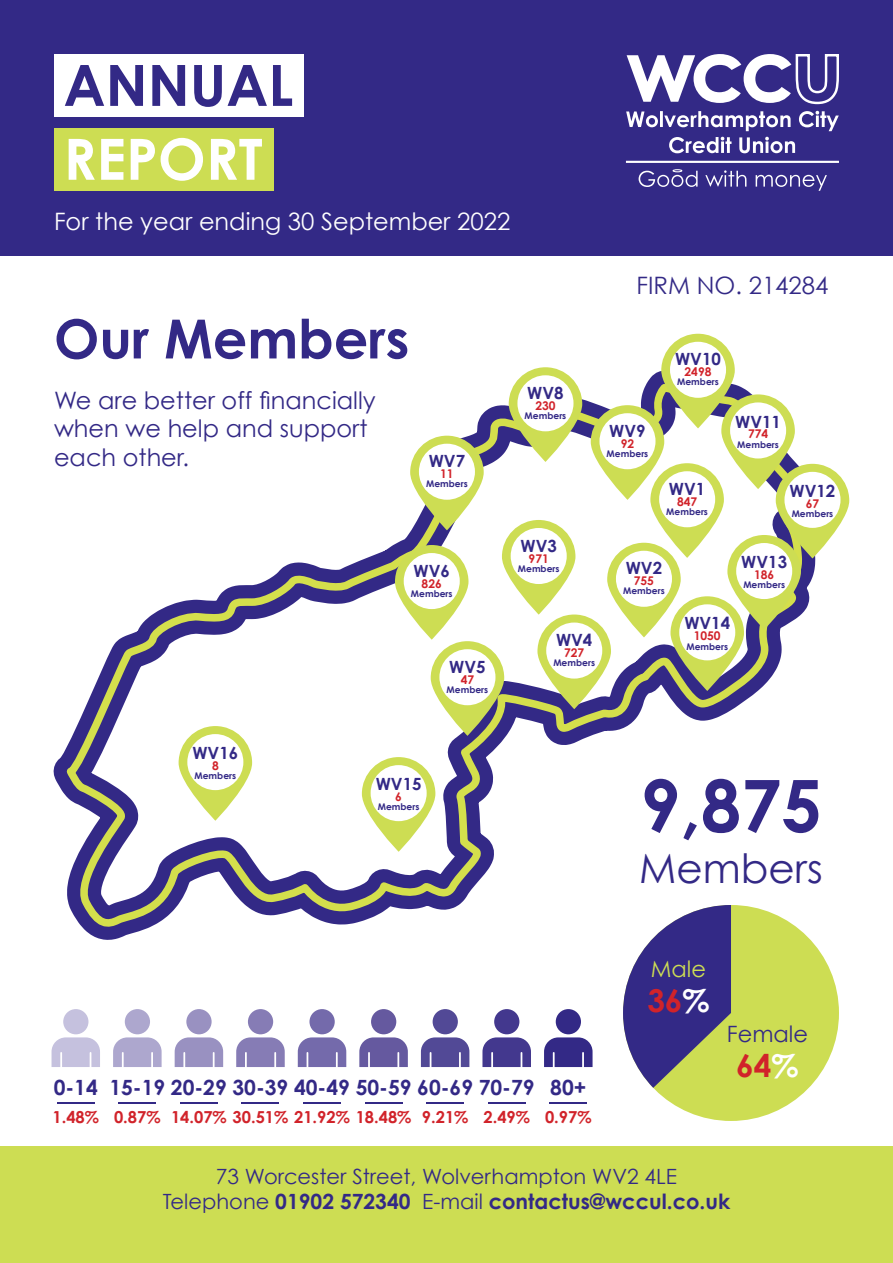
<style>
.page{position:relative;width:893px;height:1263px;background:#fff}
.page>*{position:absolute;margin:0;border:0;box-sizing:border-box;transform-origin:0 0}
.t1{font:700 72px "Century Gothic";color:#332986}
.t2{font:700 56.85px "Century Gothic";color:#332986}
.t3{font:700 56.85px "Century Gothic";color:#fff}
.t4{font:700 54px "Century Gothic";color:#332986}
.t5{font:40.5px "Century Gothic";color:#332986}
.t6{font:700 31.5px "Century Gothic";color:#d1232a}
.t7{font:24px/28.8px "Century Gothic";color:#332986}
.t8{font:24px "Century Gothic";color:#fff}
.t9{font:22.5px "Century Gothic";color:#332986}
.t10{font:22.5px "Century Gothic";color:#cddd53}
.t11{font:21px/25.2px "Century Gothic";color:#332986;text-align:center}
.t12{font:700 21px "Century Gothic";color:#332986}
.t13{font:700 16.8px "Century Gothic";color:#332986}
.t14{font:700 16.5px "Century Gothic";color:#d1232a}
.t15{font:700 12px "Century Gothic";color:#d1232a}
.t16{font:700 9.15px "Century Gothic";color:#332986}
.s1{color:#fff}
.s2{font-weight:700}
</style>
<div class="page">
<div style="left:0;top:1147px;width:893px;height:116px;background:#cddd53"></div>
<div style="left:0;top:0;width:893px;height:255px;background:#332986"></div>
<div style="left:54px;top:54px;width:249px;height:63px;background:#fff"></div>
<div style="left:54px;top:128px;width:219px;height:63px;background:#cddd53"></div>
<svg style="left:627px;top:54px;width:212px;height:51px"></svg>
<svg style="left:669px;top:137px;width:126px;height:16px"></svg>
<svg style="left:626px;top:111px;width:213px;height:20px"></svg>
<hr style="left:626px;top:161px;width:213px;height:2px;background:#fff">
<svg style="left:639px;top:169px;width:188px;height:22px"></svg>
<hr style="left:242px;top:1102px;width:37px;height:2px;background:#332986">
<hr style="left:303px;top:1102px;width:38px;height:2px;background:#332986">
<hr style="left:365px;top:1102px;width:37px;height:2px;background:#332986">
<hr style="left:426px;top:1102px;width:38px;height:2px;background:#332986">
<hr style="left:488px;top:1102px;width:38px;height:2px;background:#332986">
<hr style="left:549px;top:1102px;width:38px;height:2px;background:#332986">
<hr style="left:180px;top:1102px;width:38px;height:2px;background:#332986">
<hr style="left:119px;top:1102px;width:37px;height:2px;background:#332986">
<hr style="left:57px;top:1102px;width:38px;height:2px;background:#332986">
<div style="left:623px;top:905px;width:216px;height:216px;background:#cddd53;border-radius:50%"></div>
<svg style="left:623px;top:972px;width:108px;height:116px"></svg>
<svg style="left:52px;top:1037px;width:48px;height:30px"></svg>
<div style="left:63px;top:1009px;width:25px;height:25px;background:#c5c1de;border-radius:50%"></div>
<svg style="left:113px;top:1037px;width:49px;height:30px"></svg>
<div style="left:125px;top:1009px;width:25px;height:25px;background:#ada7ce;border-radius:50%"></div>
<svg style="left:175px;top:1037px;width:48px;height:30px"></svg>
<div style="left:186px;top:1009px;width:26px;height:25px;background:#9991c1;border-radius:50%"></div>
<svg style="left:236px;top:1037px;width:49px;height:30px"></svg>
<div style="left:248px;top:1009px;width:25px;height:25px;background:#867cb5;border-radius:50%"></div>
<svg style="left:298px;top:1037px;width:48px;height:30px"></svg>
<div style="left:309px;top:1009px;width:26px;height:25px;background:#746aab;border-radius:50%"></div>
<svg style="left:359px;top:1037px;width:49px;height:30px"></svg>
<div style="left:371px;top:1009px;width:25px;height:25px;background:#65599f;border-radius:50%"></div>
<svg style="left:421px;top:1037px;width:48px;height:30px"></svg>
<div style="left:433px;top:1009px;width:25px;height:25px;background:#524996;border-radius:50%"></div>
<svg style="left:482px;top:1037px;width:49px;height:30px"></svg>
<div style="left:494px;top:1009px;width:25px;height:25px;background:#43388e;border-radius:50%"></div>
<svg style="left:544px;top:1037px;width:49px;height:30px"></svg>
<div style="left:556px;top:1009px;width:25px;height:25px;background:#332986;border-radius:50%"></div>
<svg style="left:53px;top:363px;width:775px;height:609px"></svg>
<svg style="left:63px;top:388px;width:745px;height:548px"></svg>
<svg style="left:179px;top:726px;width:73px;height:95px;fill:#cddd53"></svg>
<div style="left:187px;top:734px;width:56px;height:56px;background:#fff;border-radius:50%"></div>
<svg style="left:362px;top:757px;width:73px;height:95px;fill:#cddd53"></svg>
<div style="left:371px;top:765px;width:56px;height:56px;background:#fff;border-radius:50%"></div>
<svg style="left:509px;top:367px;width:73px;height:95px;fill:#cddd53"></svg>
<div style="left:517px;top:375px;width:56px;height:56px;background:#fff;border-radius:50%"></div>
<svg style="left:410px;top:436px;width:74px;height:94px;fill:#cddd53"></svg>
<div style="left:419px;top:444px;width:56px;height:56px;background:#fff;border-radius:50%"></div>
<svg style="left:661px;top:334px;width:74px;height:94px;background:#bbc471"></svg>
<div style="left:670px;top:342px;width:56px;height:56px;background:#fff;border-radius:50%"></div>
<svg style="left:591px;top:405px;width:73px;height:95px;fill:#cddd53"></svg>
<div style="left:599px;top:413px;width:56px;height:56px;background:#fff;border-radius:50%"></div>
<svg style="left:721px;top:394px;width:74px;height:95px;fill:#cddd53"></svg>
<div style="left:730px;top:402px;width:56px;height:56px;background:#fff;border-radius:50%"></div>
<svg style="left:650px;top:463px;width:74px;height:95px;fill:#cddd53"></svg>
<div style="left:659px;top:471px;width:56px;height:56px;background:#fff;border-radius:50%"></div>
<svg style="left:395px;top:545px;width:73px;height:95px;fill:#cddd53"></svg>
<div style="left:404px;top:553px;width:56px;height:56px;background:#fff;border-radius:50%"></div>
<svg style="left:431px;top:641px;width:73px;height:95px;fill:#cddd53"></svg>
<div style="left:439px;top:649px;width:56px;height:56px;background:#fff;border-radius:50%"></div>
<svg style="left:502px;top:520px;width:73px;height:95px;fill:#cddd53"></svg>
<div style="left:511px;top:528px;width:56px;height:56px;background:#fff;border-radius:50%"></div>
<svg style="left:776px;top:464px;width:73px;height:94px;fill:#cddd53"></svg>
<div style="left:784px;top:472px;width:56px;height:56px;background:#fff;border-radius:50%"></div>
<svg style="left:607px;top:543px;width:74px;height:94px;fill:#cddd53"></svg>
<div style="left:616px;top:551px;width:56px;height:56px;background:#fff;border-radius:50%"></div>
<svg style="left:670px;top:596px;width:74px;height:95px;background:#a9b06e"></svg>
<div style="left:679px;top:604px;width:56px;height:56px;background:#fff;border-radius:50%"></div>
<svg style="left:727px;top:535px;width:74px;height:95px;background:#b8c270"></svg>
<div style="left:736px;top:543px;width:56px;height:56px;background:#fff;border-radius:50%"></div>
<svg style="left:537px;top:614px;width:74px;height:95px;fill:#cddd53"></svg>
<div style="left:546px;top:622px;width:56px;height:57px;background:#fff;border-radius:50%"></div>
<h2 class="t2" style="left:63px;top:49px;width:231px">ANNUAL</h2>
<h2 class="t3" style="left:63px;top:123px;width:201px">REPORT</h2>
<h3 class="t8" style="left:54px;top:207px;width:458px">For the year ending 30 September 2022</h3>
<h3 class="t4" style="left:54px;top:305px;width:357px">Our Members</h3>
<h3 class="t7" style="left:54px;top:385px;width:323px">We are better off financially when we help and support each other.</h3>
<h3 class="t13" style="left:429px;top:451px;width:38px">WV7</h3>
<h3 class="t15" style="left:440px;top:466px;width:15px">11</h3>
<p class="t16" style="left:426px;top:478px;width:43px">Members</p>
<h3 class="t13" style="left:414px;top:560px;width:38px">WV6</h3>
<h3 class="t15" style="left:422px;top:576px;width:22px">826</h3>
<p class="t16" style="left:411px;top:588px;width:43px">Members</p>
<h3 class="t13" style="left:449px;top:656px;width:38px">WV5</h3>
<h3 class="t15" style="left:461px;top:672px;width:15px">47</h3>
<p class="t16" style="left:447px;top:684px;width:43px">Members</p>
<h3 class="t7" style="left:636px;top:271px;width:194px">FIRM NO. 214284</h3>
<h3 class="t13" style="left:527px;top:382px;width:38px">WV8</h3>
<h3 class="t15" style="left:535px;top:398px;width:22px">230</h3>
<p class="t16" style="left:525px;top:410px;width:43px">Members</p>
<h3 class="t13" style="left:520px;top:535px;width:38px">WV3</h3>
<h3 class="t15" style="left:529px;top:551px;width:22px">971</h3>
<p class="t16" style="left:518px;top:563px;width:43px">Members</p>
<h3 class="t13" style="left:556px;top:629px;width:38px">WV4</h3>
<h3 class="t15" style="left:564px;top:645px;width:22px">727</h3>
<p class="t16" style="left:553px;top:657px;width:43px">Members</p>
<h3 class="t13" style="left:675px;top:349px;width:47px">WV10</h3>
<h3 class="t15" style="left:685px;top:364px;width:28px">2498</h3>
<p class="t16" style="left:677px;top:376px;width:43px">Members</p>
<h3 class="t13" style="left:735px;top:411px;width:47px">WV11</h3>
<h3 class="t13" style="left:609px;top:420px;width:38px">WV9</h3>
<h3 class="t15" style="left:748px;top:427px;width:22px">774</h3>
<p class="t16" style="left:737px;top:439px;width:43px">Members</p>
<h3 class="t15" style="left:621px;top:436px;width:15px">92</h3>
<p class="t16" style="left:607px;top:448px;width:43px">Members</p>
<h3 class="t13" style="left:669px;top:478px;width:38px">WV1</h3>
<h3 class="t15" style="left:677px;top:494px;width:22px">847</h3>
<p class="t16" style="left:666px;top:506px;width:43px">Members</p>
<h3 class="t13" style="left:790px;top:480px;width:47px">WV12</h3>
<h3 class="t15" style="left:806px;top:496px;width:15px">67</h3>
<p class="t16" style="left:792px;top:508px;width:43px">Members</p>
<h3 class="t13" style="left:626px;top:558px;width:38px">WV2</h3>
<h3 class="t15" style="left:634px;top:573px;width:22px">755</h3>
<p class="t16" style="left:623px;top:585px;width:43px">Members</p>
<h3 class="t13" style="left:684px;top:613px;width:47px">WV14</h3>
<h3 class="t15" style="left:694px;top:628px;width:28px">1050</h3>
<p class="t16" style="left:686px;top:640px;width:43px">Members</p>
<h3 class="t13" style="left:741px;top:551px;width:47px">WV13</h3>
<h3 class="t15" style="left:754px;top:567px;width:22px">186</h3>
<p class="t16" style="left:743px;top:579px;width:43px">Members</p>
<h3 class="t13" style="left:192px;top:742px;width:47px">WV16</h3>
<h3 class="t15" style="left:212px;top:758px;width:8px">8</h3>
<p class="t16" style="left:195px;top:770px;width:43px">Members</p>
<h3 class="t13" style="left:376px;top:773px;width:47px">WV15</h3>
<h3 class="t15" style="left:395px;top:789px;width:8px">6</h3>
<p class="t16" style="left:378px;top:801px;width:43px">Members</p>
<h1 class="t1" style="left:640px;top:760px;width:183px">9,875</h1>
<h3 class="t5" style="left:639px;top:844px;width:185px">Members</h3>
<h3 class="t12" style="left:54px;top:1074px;width:46px">0-14</h3>
<h3 class="t14" style="left:53px;top:1107px;width:48px">1.48%</h3>
<h3 class="t12" style="left:109px;top:1074px;width:427px">15-19 20-29 30-39 40-49 50-59 60-69 70-79</h3>
<h3 class="t14" style="left:171px;top:1107px;width:242px">14.07% 30.51% 21.92% 18.48%</h3>
<h3 class="t14" style="left:422px;top:1107px;width:48px">9.21%</h3>
<h3 class="t14" style="left:483px;top:1107px;width:48px">2.49%</h3>
<h3 class="t14" style="left:114px;top:1107px;width:48px">0.87%</h3>
<h3 class="t12" style="left:550px;top:1074px;width:38px">80+</h3>
<h3 class="t14" style="left:545px;top:1107px;width:48px">0.97%</h3>
<h3 class="t10" style="left:651px;top:955px;width:57px">Male</h3>
<h3 class="t6" style="left:647px;top:981px;width:64px">36<span class="s1">%</span></h3>
<h3 class="t9" style="left:727px;top:1020px;width:83px">Female</h3>
<h3 class="t6" style="left:736px;top:1046px;width:64px">64<span class="s1">%</span></h3>
<h3 class="t11" style="left:163px;top:1163px;width:569px">73 Worcester Street, Wolverhampton WV2 4LE<br>Telephone <span class="s2">01902 572340</span> E-mail <span class="s2">contactus@wccul.co.uk</span></h3>
</div>
